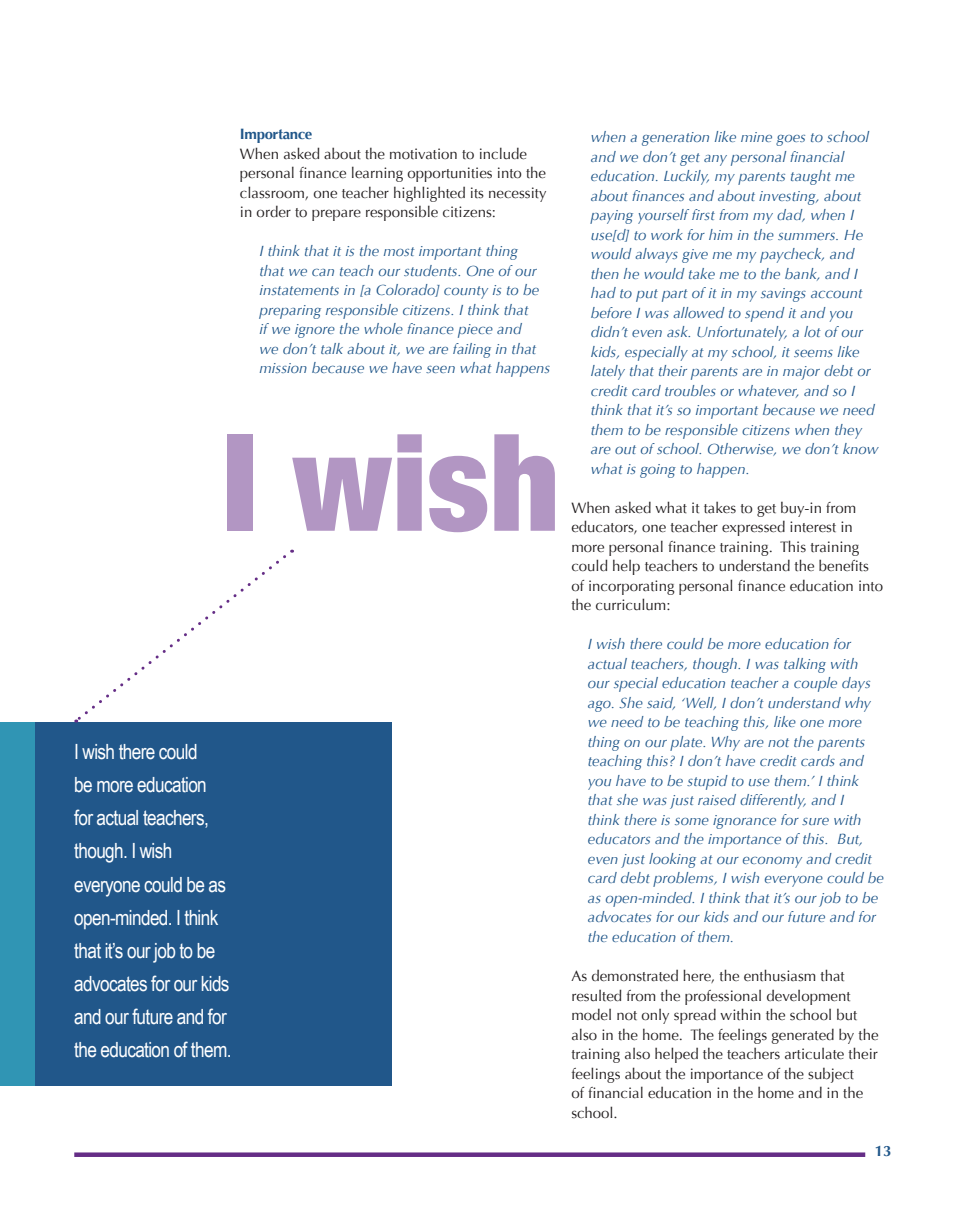
<style>
.page{position:relative;width:959px;height:1229px;background:#fff}
.page>*{position:absolute;margin:0;border:0;box-sizing:border-box;transform-origin:0 0}
.t1{font:900 condensed 135px "Helvetica Neue";color:#b296c3}
.t2{font:21px/33px "Arial Narrow";letter-spacing:-.03em;color:#fff}
.t3{font:italic 15px/19.5px "Optima";color:#21578a}
.t4{font:15px/19.5px "Optima";color:#231f20}
.t5{font:700 15px "Optima";letter-spacing:-.025em;color:#21578a}
</style>
<div class="page">
<svg style="left:74px;top:1152px;width:791px;height:4px;background:#764594"></svg>
<div style="left:34px;top:722px;width:357px;height:363px;background:#21578a"></div>
<div style="left:0;top:722px;width:34px;height:363px;background:#3095b4"></div>
<svg style="left:75px;top:549px;width:217px;height:173px"></svg>
<p class="t5" style="left:240px;top:125px;width:74px">Importance</p>
<p class="t4" style="left:240px;top:144px;width:308px">When asked about the motivation to include personal finance learning opportunities into the classroom, one teacher highlighted its necessity in order to prepare responsible citizens:</p>
<p class="t3" style="left:259px;top:241px;width:292px">I think that it is the most important thing<br>that we can teach our students. One of our instatements in [a Colorado] county is to be preparing responsible citizens. I think that<br>if we ignore the whole finance piece and<br>we don’t talk about it, we are failing in that mission because we have seen what happens</p>
<p class="t1" style="left:222px;top:371px;width:339px">I wish</p>
<p class="t2" style="left:74px;top:734px;width:159px">I wish there could<br>be more education<br>for actual teachers, though. I wish everyone could be as open-minded. I think that it’s our job to be advocates for our kids and our future and for the education of them.</p>
<p class="t3" style="left:591px;top:127px;width:289px">when a generation like mine goes to school and we don’t get any personal financial education. Luckily, my parents taught me about finances and about investing, about paying yourself first from my dad, when I use[d] to work for him in the summers. He would always give me my paycheck, and then he would take me to the bank, and I had to put part of it in my savings account before I was allowed to spend it and you didn’t even ask. Unfortunately, a lot of our kids, especially at my school, it seems like lately that their parents are in major debt or credit card troubles or whatever, and so I think that it’s so important because we need them to be responsible citizens when they are out of school. Otherwise, we don’t know what is going to happen.</p>
<p class="t4" style="left:571px;top:498px;width:313px">When asked what it takes to get buy-in from educators, one teacher expressed interest in more personal finance training. This training could help teachers to understand the benefits of incorporating personal finance education into the curriculum:</p>
<p class="t3" style="left:588px;top:634px;width:297px">I wish there could be more education for actual teachers, though. I was talking with<br>our special education teacher a couple days ago. She said, ‘Well, I don’t understand why we need to be teaching this, like one more thing on our plate. Why are not the parents teaching this? I don’t have credit cards and you have to be stupid to use them.’ I think that she was just raised differently, and I<br>think there is some ignorance for sure with educators and the importance of this. But, even just looking at our economy and credit card debt problems, I wish everyone could be as open-minded. I think that it’s our job to be advocates for our kids and our future and for the education of them.</p>
<p class="t4" style="left:571px;top:966px;width:309px">As demonstrated here, the enthusiasm that resulted from the professional development model not only spread within the school but also in the home. The feelings generated by the training also helped the teachers articulate their feelings about the importance of the subject<br>of financial education in the home and in the school.</p>
<p class="t5" style="left:874px;top:1141px;width:18px">13</p>
</div>
